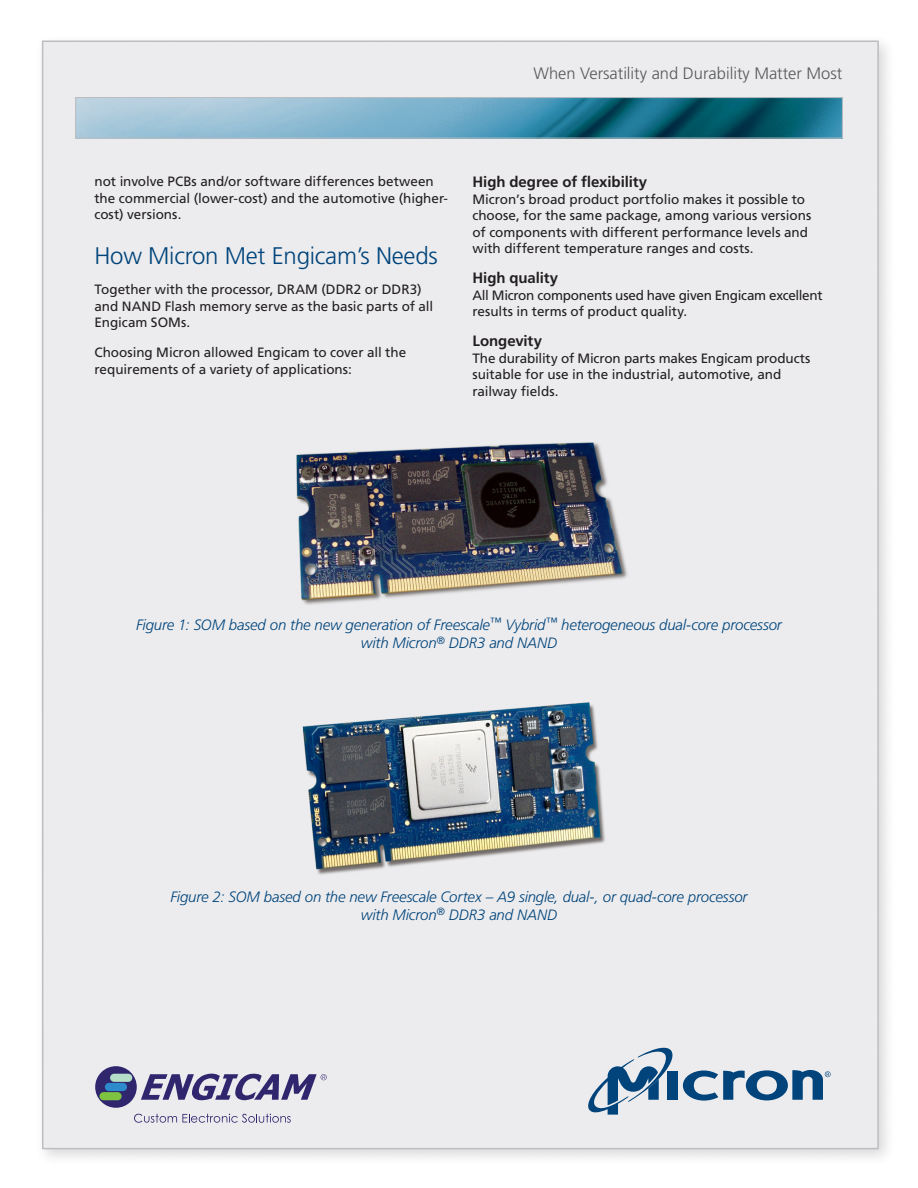
<style>
.page{position:relative;width:918px;height:1188px;background:#fff}
.page>*{position:absolute;margin:0;border:0;box-sizing:border-box;transform-origin:0 0}
.t1{font:300 24px "Frutiger";letter-spacing:-.01em;color:#00447b}
.t2{font:300 16.5px "Frutiger";color:#57585a}
.t3{font:italic 300 15px/18px "Frutiger";letter-spacing:-.01em;color:#00447b;text-align:center}
.t4{font:700 15px "Frutiger";letter-spacing:-.005em;color:#231f20}
.t5{font:13.5px/16.5px "Frutiger";letter-spacing:-.005em;color:#231f20}
</style>
<div class="page">
<div style="left:34px;top:33px;width:862px;height:1134px;background:#231f20;opacity:.17"></div>
<div style="left:43px;top:41px;width:835px;height:1108px;background:#ececee"></div>
<div style="left:668px;top:1071px;width:10px;height:29px;background:#00447b"></div>
<svg style="left:588px;top:1047px;width:85px;height:68px"></svg>
<svg style="left:683px;top:1070px;width:148px;height:31px"></svg>
<img style="left:77px;top:99px;width:764px;height:37px">
<div style="left:75px;top:97px;width:768px;height:41px;border:1px solid #bcbdc0"></div>
<img style="left:302px;top:702px;width:303px;height:173px">
<img style="left:296px;top:442px;width:332px;height:163px">
<div style="left:95px;top:1066px;width:42px;height:42px;background:#2f266e;border-radius:50%"></div>
<div style="left:110px;top:1074px;width:22px;height:8px;background:#b4dec8;border-radius:4px"></div>
<div style="left:105px;top:1083px;width:22px;height:8px;background:#2e8bcb;border-radius:4px"></div>
<div style="left:99px;top:1092px;width:23px;height:8px;background:#7ec241;border-radius:4px"></div>
<svg style="left:141px;top:1073px;width:186px;height:27px"></svg>
<svg style="left:134px;top:1114px;width:157px;height:9px"></svg>
<p class="t2" style="left:533px;top:64px;width:310px">When Versatility and Durability Matter Most</p>
<p class="t5" style="left:94px;top:173px;width:355px">not involve PCBs and/or software differences between the commercial (lower-cost) and the automotive (higher&shy;cost) versions.</p>
<p class="t1" style="left:94px;top:242px;width:345px">How Micron Met Engicam’s Needs</p>
<p class="t5" style="left:94px;top:281px;width:340px">Together with the processor, DRAM (DDR2 or DDR3) and NAND Flash memory serve as the basic parts of all<br>Engicam SOMs.</p>
<p class="t5" style="left:94px;top:344px;width:313px">Choosing Micron allowed Engicam to cover all the requirements of a variety of applications:</p>
<p class="t4" style="left:472px;top:173px;width:176px">High degree of flexibility</p>
<p class="t5" style="left:472px;top:191px;width:340px">Micron’s broad product portfolio makes it possible to choose, for the same package, among various versions of components with different performance levels and with different temperature ranges and costs.</p>
<p class="t4" style="left:472px;top:269px;width:87px">High quality</p>
<p class="t5" style="left:472px;top:287px;width:352px">All Micron components used have given Engicam excellent results in terms of product quality.</p>
<p class="t4" style="left:472px;top:332px;width:71px">Longevity</p>
<p class="t5" style="left:472px;top:350px;width:339px">The durability of Micron parts makes Engicam products suitable for use in the industrial, automotive, and railway fields.</p>
<p class="t3" style="left:136px;top:616px;width:647px">Figure 1: SOM based on the new generation of Freescale<sup>™</sup> Vybrid<sup>™</sup> heterogeneous dual-core processor with Micron<sup>®</sup> DDR3 and NAND</p>
<p class="t3" style="left:170px;top:888px;width:579px">Figure 2: SOM based on the new Freescale Cortex – A9 single, dual-, or quad-core processor with Micron<sup>®</sup> DDR3 and NAND</p>
</div>
